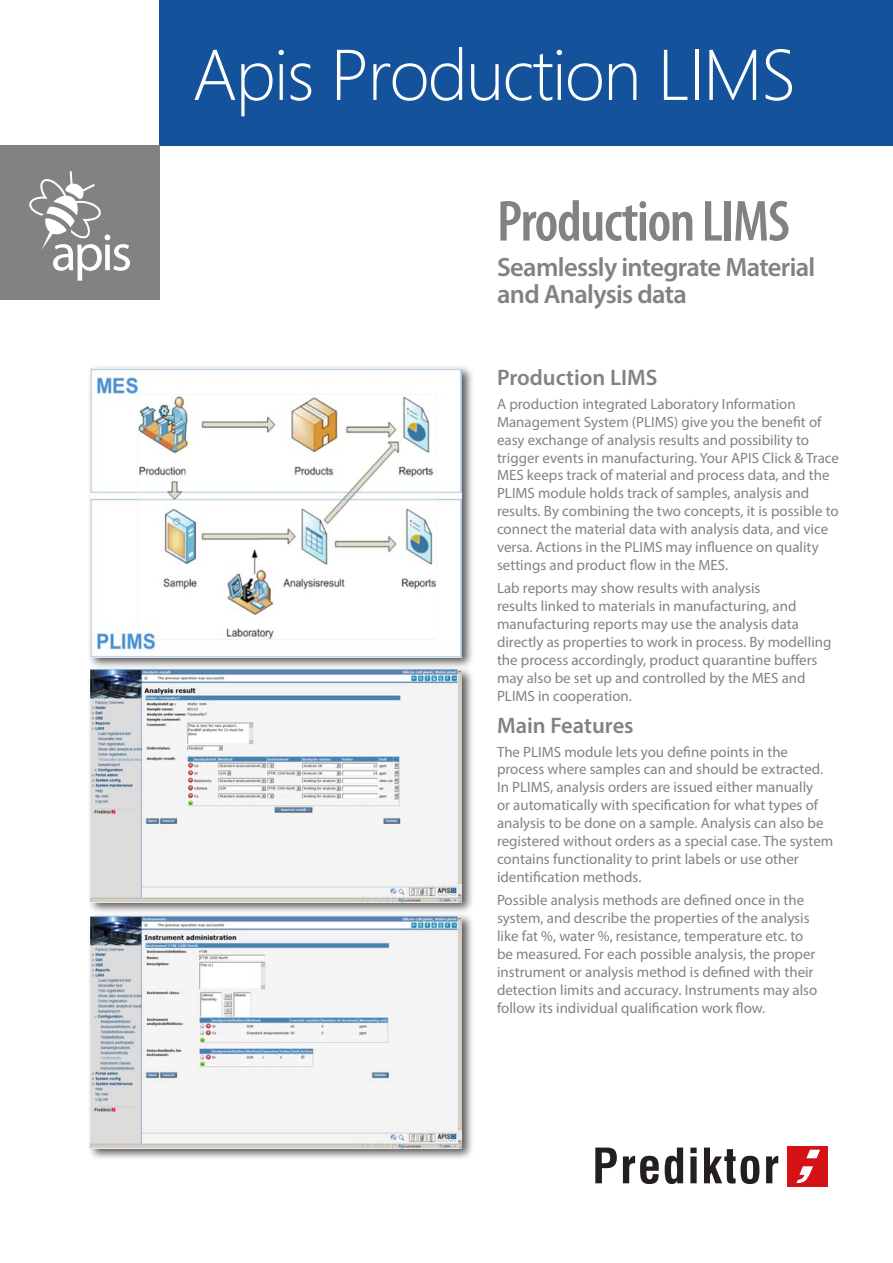
<style>
.page{position:relative;width:893px;height:1263px;background:#fff}
.page>*{position:absolute;margin:0;border:0;box-sizing:border-box;transform-origin:0 0}
.t1{font:300 71.55px "Segoe WP";letter-spacing:-.025em;color:#fff}
.t2{font:600 condensed 58.35px "Myriad Pro";letter-spacing:-.025em;color:#848181}
.t3{font:600 26.55px/27px "Myriad Pro";letter-spacing:-.025em;color:#848181}
.t4{font:600 22.5px "Myriad Pro";color:#848181}
.t5{font:15px/17.9px "Myriad Pro";color:#848181}
</style>
<div class="page">
<div style="left:87px;top:365px;width:387px;height:305px;background:#231f20;opacity:.75"></div>
<img style="left:91px;top:369px;width:371px;height:288px">
<div style="left:87px;top:666px;width:387px;height:249px;background:#231f20;opacity:.75"></div>
<img style="left:91px;top:670px;width:371px;height:232px">
<div style="left:87px;top:912px;width:387px;height:249px;background:#231f20;opacity:.75"></div>
<img style="left:91px;top:916px;width:371px;height:232px">
<div style="left:159px;top:0;width:734px;height:146px;background:#15529c"></div>
<div style="left:787px;top:1146px;width:41px;height:40px;background:#d51317"></div>
<svg style="left:595px;top:1147px;width:183px;height:37px"></svg>
<svg style="left:796px;top:1150px;width:24px;height:33px"></svg>
<div style="left:0;top:146px;width:159px;height:154px;background:#848181"></div>
<svg style="left:29px;top:171px;width:101px;height:110px"></svg>
<p class="t1" style="left:192px;top:32px;width:605px">Apis Production LIMS</p>
<p class="t2" style="left:497px;top:185px;width:294px">Production LIMS</p>
<p class="t3" style="left:497px;top:253px;width:320px">Seamlessly integrate Material and Analysis data</p>
<p class="t4" style="left:497px;top:364px;width:162px">Production LIMS</p>
<p class="t5" style="left:497px;top:394px;width:343px">A production integrated Laboratory Information Management System (PLIMS) give you the benefit of easy exchange of analysis results and possibility to trigger events in manufacturing. Your APIS Click &amp; Trace MES keeps track of material and process data, and the PLIMS module holds track of samples, analysis and results. By combining the two concepts, it is possible to connect the material data with analysis data, and vice versa. Actions in the PLIMS may influence on quality settings and product flow in the MES.</p>
<p class="t5" style="left:497px;top:579px;width:336px">Lab reports may show results with analysis<br>results linked to materials in manufacturing, and manufacturing reports may use the analysis data directly as properties to work in process. By modelling the process accordingly, product quarantine buffers may also be set up and controlled by the MES and PLIMS in cooperation.</p>
<p class="t4" style="left:497px;top:711px;width:138px">Main Features</p>
<p class="t5" style="left:497px;top:742px;width:338px">The PLIMS module lets you define points in the process where samples can and should be extracted.<br>In PLIMS, analysis orders are issued either manually<br>or automatically with specification for what types of analysis to be done on a sample. Analysis can also be registered without orders as a special case. The system contains functionality to print labels or use other identification methods.</p>
<p class="t5" style="left:497px;top:891px;width:322px">Possible analysis methods are defined once in the system, and describe the properties of the analysis like fat %, water %, resistance, temperature etc. to be measured. For each possible analysis, the proper instrument or analysis method is defined with their detection limits and accuracy. Instruments may also follow its individual qualification work flow.</p>
</div>
